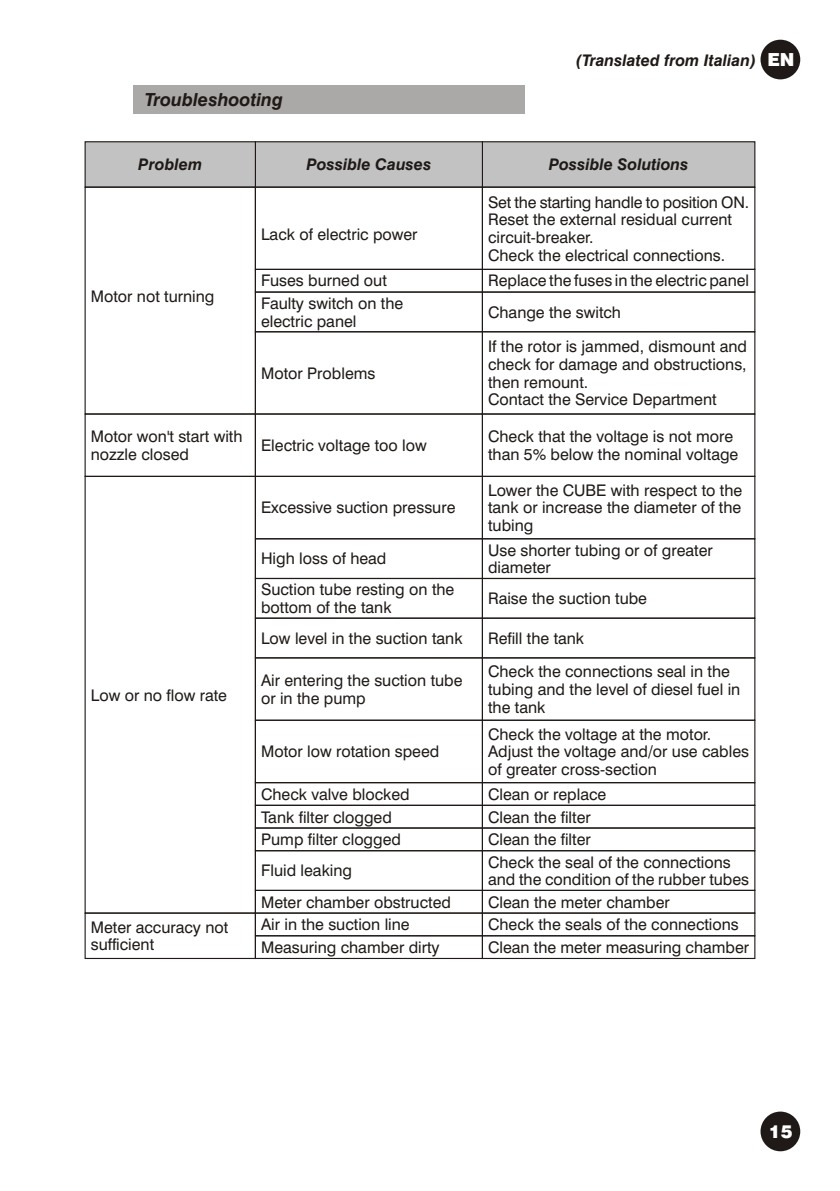
<style>
.page{position:relative;width:840px;height:1191px;background:#fff}
.page>*{position:absolute;margin:0;border:0;box-sizing:border-box;transform-origin:0 0}
.t1{font:italic 700 18px "Swiss 721 BT";color:#1f1a17}
.t2{font:900 18px "Swiss 721 BT";color:#fff}
.t3{font:16px/17.6px "Swiss 721 BT";color:#1f1a17}
.t4{font:italic 700 16px "Swiss 721 BT";color:#1f1a17}
.s1{font-weight:900;font-style:normal;font-size:18px;color:#fff}
</style>
<div class="page">
<div style="left:760px;top:1111px;width:39px;height:40px;background:#1f1a17;border-radius:50%"></div>
<div style="left:133px;top:85px;width:391px;height:28px;background:#aba8a8"></div>
<svg style="left:84px;top:141px;width:671px;height:46px;background:#bababa"></svg>
<div style="left:481px;top:187px;width:274px;height:83px;border:1px solid #1f1a17"></div>
<div style="left:255px;top:187px;width:227px;height:83px;border:1px solid #1f1a17"></div>
<div style="left:481px;top:269px;width:274px;height:24px;border:1px solid #1f1a17"></div>
<div style="left:255px;top:269px;width:227px;height:24px;border:1px solid #1f1a17"></div>
<div style="left:481px;top:291px;width:274px;height:41px;border:1px solid #1f1a17"></div>
<div style="left:255px;top:291px;width:227px;height:41px;border:1px solid #1f1a17"></div>
<div style="left:481px;top:331px;width:274px;height:83px;border:1px solid #1f1a17"></div>
<div style="left:255px;top:331px;width:227px;height:83px;border:1px solid #1f1a17"></div>
<div style="left:481px;top:413px;width:274px;height:64px;border:1px solid #1f1a17"></div>
<div style="left:255px;top:413px;width:227px;height:64px;border:1px solid #1f1a17"></div>
<div style="left:84px;top:413px;width:172px;height:64px;border:1px solid #1f1a17"></div>
<div style="left:481px;top:476px;width:274px;height:63px;border:1px solid #1f1a17"></div>
<div style="left:255px;top:476px;width:227px;height:63px;border:1px solid #1f1a17"></div>
<div style="left:481px;top:538px;width:274px;height:41px;border:1px solid #1f1a17"></div>
<div style="left:255px;top:538px;width:227px;height:41px;border:1px solid #1f1a17"></div>
<div style="left:481px;top:578px;width:274px;height:41px;border:1px solid #1f1a17"></div>
<div style="left:255px;top:578px;width:227px;height:41px;border:1px solid #1f1a17"></div>
<div style="left:481px;top:617px;width:274px;height:41px;border:1px solid #1f1a17"></div>
<div style="left:255px;top:617px;width:227px;height:41px;border:1px solid #1f1a17"></div>
<div style="left:481px;top:657px;width:274px;height:64px;border:1px solid #1f1a17"></div>
<div style="left:255px;top:657px;width:227px;height:64px;border:1px solid #1f1a17"></div>
<div style="left:481px;top:719px;width:274px;height:64px;border:1px solid #1f1a17"></div>
<div style="left:255px;top:719px;width:227px;height:64px;border:1px solid #1f1a17"></div>
<div style="left:481px;top:782px;width:274px;height:24px;border:1px solid #1f1a17"></div>
<div style="left:255px;top:782px;width:227px;height:24px;border:1px solid #1f1a17"></div>
<div style="left:481px;top:804px;width:274px;height:24px;border:1px solid #1f1a17"></div>
<div style="left:255px;top:804px;width:227px;height:24px;border:1px solid #1f1a17"></div>
<div style="left:481px;top:827px;width:274px;height:24px;border:1px solid #1f1a17"></div>
<div style="left:255px;top:827px;width:227px;height:24px;border:1px solid #1f1a17"></div>
<div style="left:481px;top:912px;width:274px;height:24px;border:1px solid #1f1a17"></div>
<div style="left:255px;top:912px;width:227px;height:24px;border:1px solid #1f1a17"></div>
<div style="left:84px;top:912px;width:172px;height:47px;border:1px solid #1f1a17"></div>
<div style="left:481px;top:935px;width:274px;height:24px;border:1px solid #1f1a17"></div>
<div style="left:255px;top:935px;width:227px;height:24px;border:1px solid #1f1a17"></div>
<div style="left:481px;top:850px;width:274px;height:41px;border:1px solid #1f1a17"></div>
<div style="left:255px;top:850px;width:227px;height:41px;border:1px solid #1f1a17"></div>
<div style="left:760px;top:40px;width:39px;height:39px;background:#1f1a17;border-radius:50%"></div>
<p class="t1" style="left:145px;top:92px;width:140px">Troubleshooting</p>
<p class="t4" style="left:575px;top:54px;width:220px">(Translated from Italian) <span class="s1">EN</span></p>
<p class="t4" style="left:138px;top:158px;width:65px">Problem</p>
<p class="t4" style="left:306px;top:158px;width:126px">Possible Causes</p>
<p class="t4" style="left:548px;top:158px;width:141px">Possible Solutions</p>
<p class="t3" style="left:91px;top:289px;width:125px">Motor not turning</p>
<p class="t3" style="left:91px;top:429px;width:153px">Motor won't start with nozzle closed</p>
<p class="t3" style="left:91px;top:687px;width:138px">Low or no flow rate</p>
<p class="t3" style="left:91px;top:919px;width:139px">Meter accuracy not sufficient</p>
<p class="t3" style="left:261px;top:227px;width:158px">Lack of electric power</p>
<p class="t3" style="left:488px;top:195px;width:262px">Set the starting handle to position ON.<br>Reset the external residual current circuit-breaker.<br>Check the electrical connections.</p>
<p class="t3" style="left:261px;top:273px;width:127px">Fuses burned out</p>
<p class="t3" style="left:488px;top:273px;width:262px">Replace the fuses in the electric panel</p>
<p class="t3" style="left:261px;top:296px;width:144px">Faulty switch on the electric panel</p>
<p class="t3" style="left:261px;top:366px;width:116px">Motor Problems</p>
<p class="t3" style="left:261px;top:438px;width:167px">Electric voltage too low</p>
<p class="t3" style="left:261px;top:500px;width:196px">Excessive suction pressure</p>
<p class="t3" style="left:261px;top:551px;width:127px">High loss of head</p>
<p class="t3" style="left:488px;top:305px;width:134px">Change the switch</p>
<p class="t3" style="left:488px;top:339px;width:260px">If the rotor is jammed, dismount and check for damage and obstructions, then remount.<br>Contact the Service Department</p>
<p class="t3" style="left:488px;top:429px;width:251px">Check that the voltage is not more than 5% below the nominal voltage</p>
<p class="t3" style="left:488px;top:483px;width:255px;text-align:justify">Lower the CUBE with respect to the tank or increase the diameter of the tubing</p>
<p class="t3" style="left:488px;top:542px;width:226px">Use shorter tubing or of greater diameter</p>
<p class="t3" style="left:261px;top:582px;width:195px">Suction tube resting on the bottom of the tank</p>
<p class="t3" style="left:261px;top:631px;width:203px">Low level in the suction tank</p>
<p class="t3" style="left:488px;top:631px;width:98px">Refill the tank</p>
<p class="t3" style="left:488px;top:591px;width:160px">Raise the suction tube</p>
<p class="t3" style="left:261px;top:673px;width:203px">Air entering the suction tube or in the pump</p>
<p class="t3" style="left:261px;top:744px;width:180px">Motor low rotation speed</p>
<p class="t3" style="left:488px;top:664px;width:254px">Check the connections seal in the tubing and the level of diesel fuel in the tank</p>
<p class="t3" style="left:488px;top:726px;width:262px">Check the voltage at the motor.<br>Adjust the voltage and/or use cables of greater cross-section</p>
<p class="t3" style="left:261px;top:787px;width:150px">Check valve blocked</p>
<p class="t3" style="left:488px;top:787px;width:119px">Clean or replace</p>
<p class="t3" style="left:261px;top:809px;width:132px">Tank filter clogged</p>
<p class="t3" style="left:488px;top:809px;width:104px">Clean the filter</p>
<p class="t3" style="left:261px;top:832px;width:141px">Pump filter clogged</p>
<p class="t3" style="left:488px;top:832px;width:104px">Clean the filter</p>
<p class="t3" style="left:261px;top:863px;width:92px">Fluid leaking</p>
<p class="t3" style="left:488px;top:854px;width:262px">Check the seal of the connections and the condition of the rubber tubes</p>
<p class="t3" style="left:261px;top:894px;width:191px">Meter chamber obstructed</p>
<p class="t3" style="left:488px;top:894px;width:183px">Clean the meter chamber</p>
<p class="t3" style="left:261px;top:917px;width:150px">Air in the suction line</p>
<p class="t3" style="left:488px;top:917px;width:252px">Check the seals of the connections</p>
<p class="t3" style="left:261px;top:940px;width:180px">Measuring chamber dirty</p>
<p class="t3" style="left:488px;top:940px;width:262px">Clean the meter measuring chamber</p>
<p class="t2" style="left:768px;top:1123px;width:25px">15</p>
</div>
